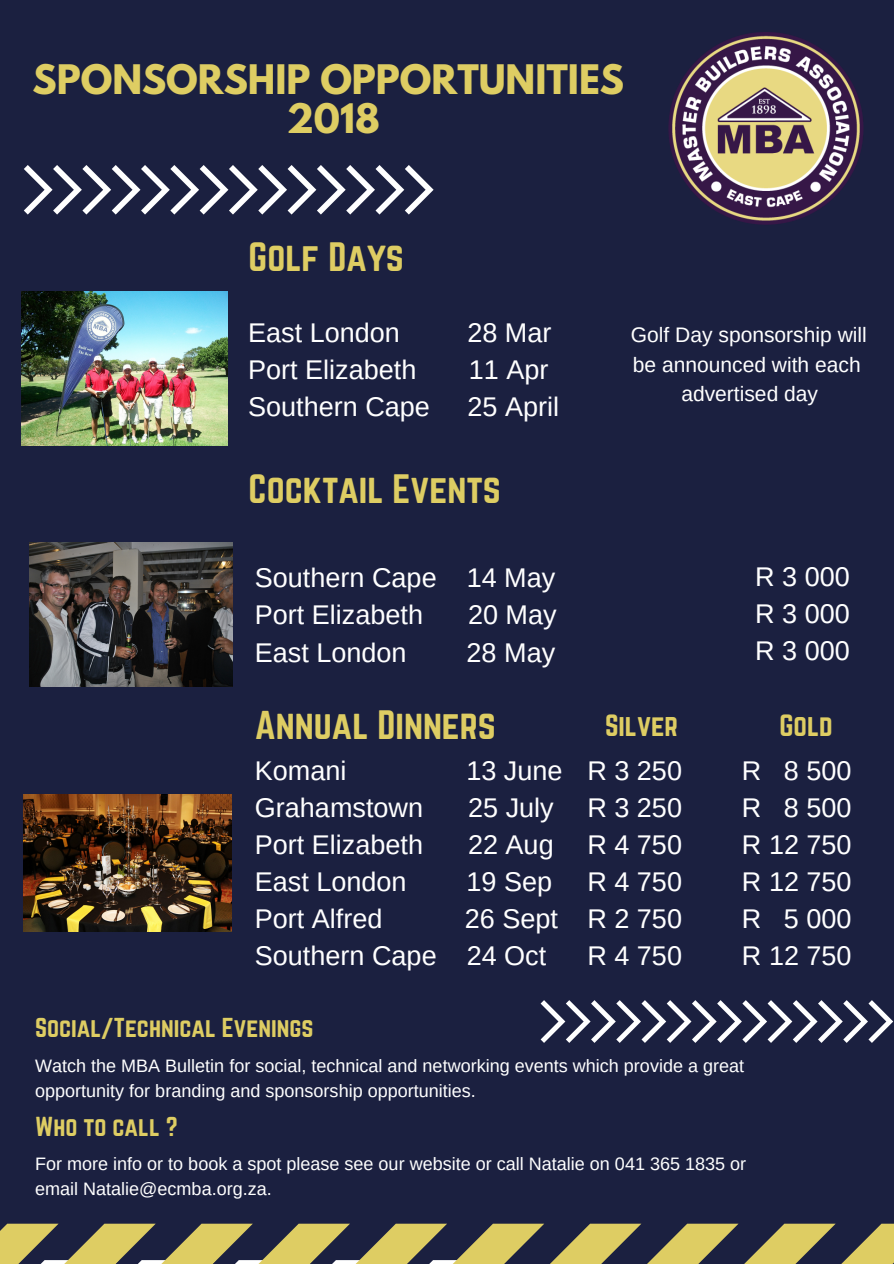
<style>
.page{position:relative;width:894px;height:1264px;background:#fff}
.page>*{position:absolute;margin:0;border:0;box-sizing:border-box;transform-origin:0 0}
.t1{font:36px "Norwester";color:#decd63}
.t2{font:700 36px/39.3px "League Spartan";color:#decd63;text-align:center}
.t3{font:27px/37.2px "Arimo";color:#fff}
.t4{font:27px "Norwester";color:#decd63}
.t5{font:24px "Norwester";color:#decd63}
.t6{font:21px/29.2px "Arimo";color:#fff;text-align:center}
.t7{font:18px/24.8px "Arimo";color:#fff}
</style>
<div class="page">
<div style="left:0;top:0;width:893px;height:1263px;background:#1b2040"></div>
<svg style="left:24px;top:165px;width:409px;height:49px"></svg>
<svg style="left:540px;top:1000px;width:352px;height:42px"></svg>
<svg style="left:0;top:1223px;width:893px;height:40px"></svg>
<img style="left:668px;top:32px;width:196px;height:193px">
<img style="left:30px;top:542px;width:202px;height:145px">
<img style="left:23px;top:794px;width:209px;height:137px">
<img style="left:21px;top:291px;width:206px;height:154px">
<h1 class="t2" style="left:33px;top:64px;width:593px">SPONSORSHIP OPPORTUNITIES<br>2018</h1>
<h1 class="t1" style="left:248px;top:239px;width:157px">Golf Days</h1>
<p class="t3" style="left:248px;top:314px;width:153px">East London</p>
<p class="t3" style="left:467px;top:314px;width:86px">28 Mar</p>
<p class="t3" style="left:248px;top:351px;width:170px">Port Elizabeth</p>
<p class="t3" style="left:468px;top:351px;width:81px">11 Apr</p>
<p class="t3" style="left:248px;top:388px;width:183px">Southern Cape</p>
<p class="t3" style="left:467px;top:388px;width:93px">25 April</p>
<h1 class="t1" style="left:248px;top:472px;width:254px">Cocktail Events</h1>
<p class="t3" style="left:255px;top:559px;width:302px">Southern Cape 14 May<br>Port Elizabeth</p>
<p class="t3" style="left:468px;top:596px;width:90px">20 May</p>
<p class="t3" style="left:255px;top:633px;width:153px">East London</p>
<p class="t3" style="left:466px;top:633px;width:90px">28 May</p>
<h1 class="t1" style="left:255px;top:707px;width:242px">Annual Dinners</h1>
<p class="t3" style="left:255px;top:751px;width:93px">Komani</p>
<p class="t3" style="left:466px;top:751px;width:98px">13 June</p>
<p class="t3" style="left:255px;top:788px;width:170px">Grahamstown</p>
<p class="t3" style="left:468px;top:788px;width:87px">25 July</p>
<p class="t3" style="left:255px;top:825px;width:170px">Port Elizabeth</p>
<p class="t3" style="left:468px;top:825px;width:87px">22 Aug</p>
<p class="t3" style="left:255px;top:863px;width:153px">East London</p>
<p class="t3" style="left:466px;top:863px;width:87px">19 Sep</p>
<p class="t3" style="left:255px;top:900px;width:129px">Port Alfred</p>
<p class="t3" style="left:255px;top:900px;width:304px;text-indent:210px">26 Sept<br>Southern Cape 24 Oct</p>
<p class="t6" style="left:630px;top:320px;width:237px">Golf Day sponsorship will be announced with each advertised day</p>
<p class="t3" style="left:755px;top:558px;width:96px;text-align:justify">R 3 000<br>R 3 000<br>R 3 000</p>
<p class="t4" style="left:605px;top:712px;width:75px">Silver</p>
<p class="t4" style="left:779px;top:712px;width:55px">Gold</p>
<p class="t3" style="left:587px;top:751px;width:96px">R 3 250</p>
<p class="t3" style="left:741px;top:751px;width:111px">R 8 500</p>
<p class="t3" style="left:587px;top:788px;width:96px">R 3 250</p>
<p class="t3" style="left:741px;top:788px;width:111px">R 8 500</p>
<p class="t3" style="left:587px;top:825px;width:96px">R 4 750</p>
<p class="t3" style="left:741px;top:825px;width:111px">R 12 750</p>
<p class="t3" style="left:587px;top:863px;width:96px">R 4 750</p>
<p class="t3" style="left:741px;top:863px;width:111px">R 12 750</p>
<p class="t3" style="left:587px;top:900px;width:96px">R 2 750</p>
<p class="t3" style="left:741px;top:900px;width:111px">R 5 000</p>
<p class="t3" style="left:587px;top:937px;width:96px">R 4 750</p>
<p class="t3" style="left:741px;top:937px;width:111px">R 12 750</p>
<p class="t5" style="left:35px;top:1016px;width:280px">Social/Technical Evenings</p>
<p class="t7" style="left:35px;top:1053px;width:710px">Watch the MBA Bulletin for social, technical and networking events which provide a great opportunity for branding and sponsorship opportunities.</p>
<p class="t5" style="left:35px;top:1114px;width:144px">Who to call ?</p>
<p class="t7" style="left:35px;top:1151px;width:712px">For more info or to book a spot please see our website or call Natalie on 041 365 1835 or email Natalie@ecmba.org.za.</p>
</div>
